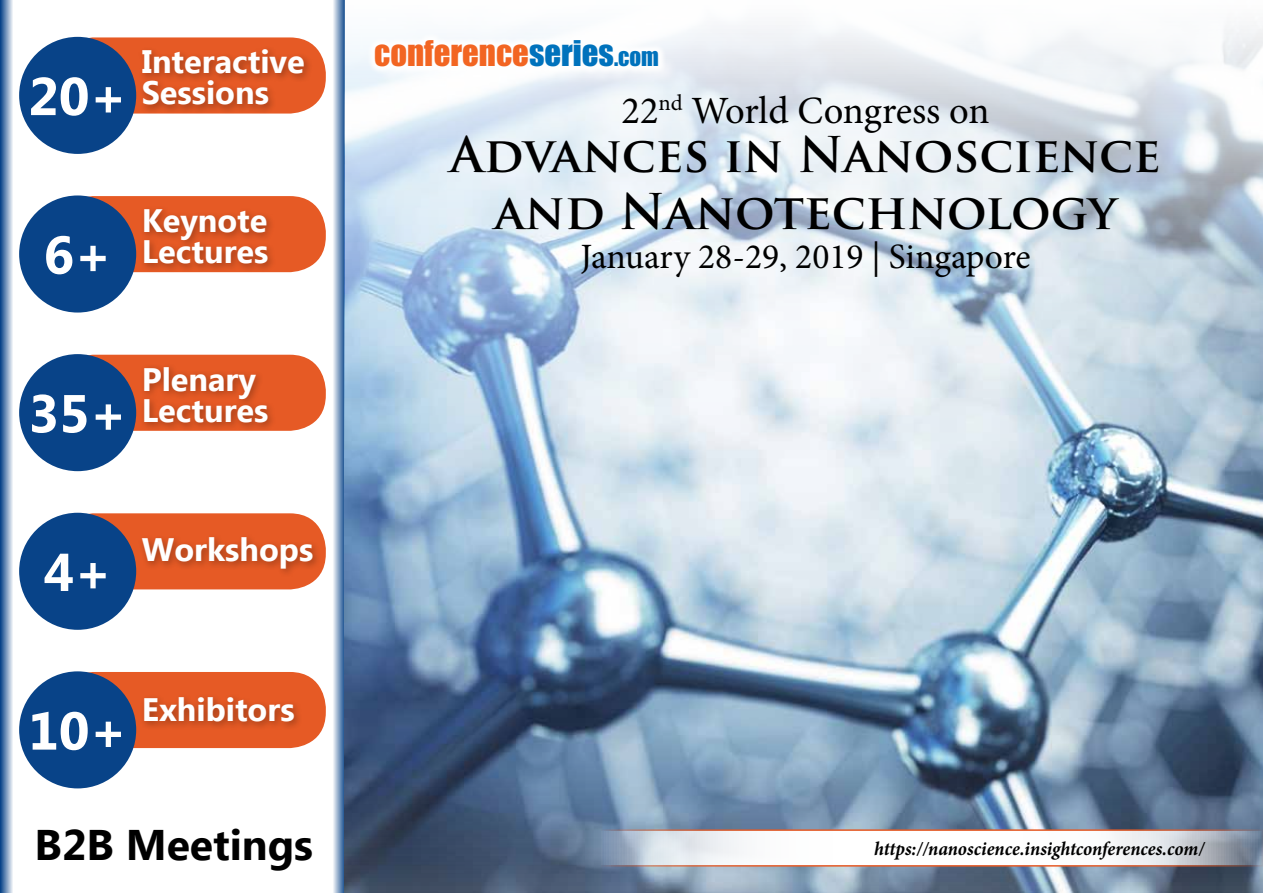
<style>
.page{position:relative;width:1263px;height:893px;background:#fff}
.page>*{position:absolute;margin:0;border:0;box-sizing:border-box;transform-origin:0 0}
.t1{font:700 53.25px "Ebrima";color:#fff}
.t2{font:700 48px/57.6px "Trajan Pro";color:#000;text-align:center}
.t3{font:700 42.75px "Ebrima";color:#000}
.t4{font:38.55px "Minion Pro";letter-spacing:-.005em;color:#000}
.t5{font:35.55px "Minion Pro";color:#000}
.t6{font:32.7px "Impact";color:#f26522}
.t7{font:700 32.4px/30.9px "Ebrima";color:#fff}
.t8{font:italic 700 19.5px "Minion Pro";letter-spacing:-.005em;color:#000;scale:.95 1}
.s1{color:#0072bc}
.s2{font-size:22.95px;color:#0072bc}
</style>
<div class="page">
<svg style="left:0;top:0;width:13px;height:893px;background:#7a99be"></svg>
<svg style="left:333px;top:0;width:12px;height:893px;background:#8da8c8"></svg>
<div style="left:58px;top:37px;width:268px;height:77px;background:#e65a25;border-radius:36px"></div>
<div style="left:19px;top:37px;width:117px;height:117px;background:#084388;border-radius:50%"></div>
<div style="left:138px;top:45px;width:176px;height:70px;background:#000;opacity:.3"></div>
<div style="left:58px;top:196px;width:268px;height:76px;background:#e65a25;border-radius:36px"></div>
<div style="left:19px;top:195px;width:117px;height:118px;background:#084388;border-radius:50%"></div>
<div style="left:140px;top:205px;width:137px;height:68px;background:#000;opacity:.3"></div>
<div style="left:58px;top:355px;width:268px;height:76px;background:#e65a25;border-radius:36px"></div>
<div style="left:19px;top:354px;width:117px;height:117px;background:#084388;border-radius:50%"></div>
<div style="left:140px;top:362px;width:137px;height:70px;background:#000;opacity:.3"></div>
<div style="left:58px;top:513px;width:268px;height:76px;background:#e65a25;border-radius:36px"></div>
<div style="left:19px;top:513px;width:117px;height:117px;background:#084388;border-radius:50%"></div>
<div style="left:138px;top:533px;width:184px;height:45px;background:#000;opacity:.3"></div>
<div style="left:58px;top:672px;width:268px;height:76px;background:#e65a25;border-radius:36px"></div>
<div style="left:19px;top:671px;width:117px;height:117px;background:#084388;border-radius:50%"></div>
<div style="left:140px;top:693px;width:164px;height:38px;background:#000;opacity:.3"></div>
<img style="left:345px;top:25px;width:918px;height:868px">
<div style="left:378px;top:44px;width:301px;height:43px;background:#fff;opacity:.75"></div>
<div style="left:366px;top:32px;width:301px;height:44px;background:#fff"></div>
<svg style="left:597px;top:829px;width:666px;height:38px"></svg>
<h1 class="t1" style="left:28px;top:57px;width:100px">20+</h1>
<p class="t7" style="left:142px;top:48px;width:165px">Interactive<br>Sessions</p>
<h1 class="t1" style="left:44px;top:215px;width:70px">6+</h1>
<p class="t7" style="left:142px;top:207px;width:128px">Keynote<br>Lectures</p>
<h1 class="t1" style="left:28px;top:374px;width:100px">35+</h1>
<p class="t7" style="left:142px;top:365px;width:128px">Plenary<br>Lectures</p>
<h1 class="t1" style="left:44px;top:532px;width:70px">4+</h1>
<p class="t7" style="left:142px;top:536px;width:173px">Workshops</p>
<h1 class="t1" style="left:28px;top:691px;width:100px">10+</h1>
<p class="t7" style="left:142px;top:696px;width:154px">Exhibitors</p>
<h3 class="t3" style="left:35px;top:813px;width:280px">B2B Meetings</h3>
<p class="t6" style="left:374px;top:28px;width:286px">CONFERENCE<span class="s1">SERIES</span><span class="s2">.COM</span></p>
<p class="t4" style="left:621px;top:85px;width:369px">22<sup>nd</sup> World Congress on</p>
<h2 class="t2" style="left:450px;top:126px;width:712px">Advances in Nanoscience and Nanotechnology</h2>
<p class="t5" style="left:580px;top:233px;width:452px">January 28-29, 2019 | Singapore</p>
<p class="t8" style="left:874px;top:835px;width:349px">https://nanoscience.insightconferences.com/</p>
</div>
